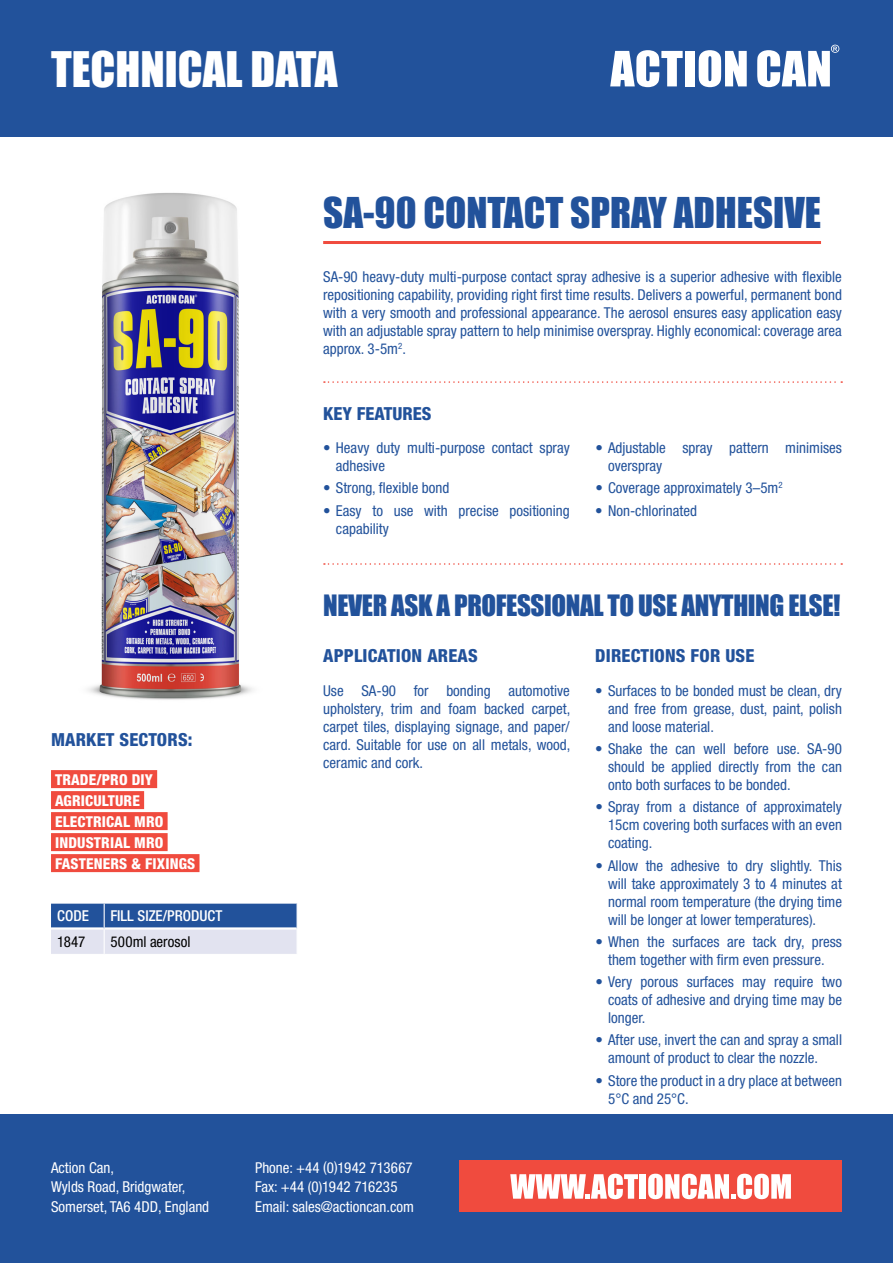
<style>
.page{position:relative;width:893px;height:1263px;background:#fff}
.page>*{position:absolute;margin:0;border:0;box-sizing:border-box;transform-origin:0 0}
.t1{font:45px "Impact";color:#fff}
.t2{font:39px "Impact";color:#22529b}
.t3{font:27px "Impact";letter-spacing:-.015em;color:#22529b}
.t4{font:800 condensed 18px "Helvetica Neue LT Std";letter-spacing:.01em;color:#22529b}
.t5{font:condensed 15px/18px "Helvetica Neue LT Std";color:#22529b;text-align:justify}
.t6{font:condensed 15px/19.5px "Helvetica Neue LT Std";color:#fff}
.t7{font:800 condensed 15px/21px "Helvetica Neue LT Std";letter-spacing:.01em;color:#fff}
.t8{font:500 condensed 15px "Helvetica Neue LT Std";color:#fff}
.t9{font:condensed 15px "Helvetica Neue LT Std";letter-spacing:.005em;color:#000}
</style>
<div class="page">
<div style="left:0;top:0;width:893px;height:136px;background:#22529b"></div>
<div style="left:0;top:1114px;width:893px;height:149px;background:#22529b"></div>
<div style="left:459px;top:1161px;width:383px;height:51px;background:#f04b3e"></div>
<svg style="left:510px;top:1174px;width:128px;height:25px"></svg>
<div style="left:639px;top:1174px;width:7px;height:25px;background:#fff"></div>
<svg style="left:648px;top:1174px;width:143px;height:25px"></svg>
<hr style="left:323px;top:241px;width:498px;height:3px;background:#f04b3e">
<svg style="left:610px;top:50px;width:73px;height:37px"></svg>
<div style="left:685px;top:51px;width:10px;height:35px;background:#fff"></div>
<svg style="left:699px;top:50px;width:48px;height:37px"></svg>
<svg style="left:757px;top:45px;width:82px;height:42px"></svg>
<svg style="left:324px;top:381px;width:518px;height:2px"></svg>
<svg style="left:324px;top:563px;width:518px;height:2px"></svg>
<img style="left:88px;top:193px;width:165px;height:507px">
<div style="left:51px;top:770px;width:106px;height:18px;background:#f04b3e"></div>
<div style="left:51px;top:791px;width:93px;height:18px;background:#f04b3e"></div>
<div style="left:51px;top:812px;width:117px;height:18px;background:#f04b3e"></div>
<div style="left:51px;top:833px;width:117px;height:18px;background:#f04b3e"></div>
<div style="left:51px;top:854px;width:148px;height:18px;background:#f04b3e"></div>
<svg style="left:51px;top:904px;width:246px;height:50px;background:#89a0c8"></svg>
<h1 class="t1" style="left:51px;top:34px;width:288px">TECHNICAL DATA</h1>
<h2 class="t2" style="left:323px;top:182px;width:389px">SA-90 CONTACT SPRAY ADHESI</h2>
<h2 class="t2" style="left:784px;top:182px;width:36px">VE</h2>
<p class="t5" style="left:323px;top:267px;width:520px">SA-90 heavy-duty multi-purpose contact spray adhesive is a superior adhesive with flexible repositioning capability, providing right first time results. Delivers a powerful, permanent bond with a very smooth and professional appearance. The aerosol ensures easy application easy with an adjustable spray pattern to help minimise overspray. Highly economical: coverage area approx. 3-5m<sup>2</sup>.</p>
<p class="t4" style="left:323px;top:403px;width:110px">KEY FEATURES</p>
<p class="t5" style="left:336px;top:439px;width:235px;text-indent:-13px">• Heavy duty multi-purpose contact spray adhesive</p>
<p class="t5" style="left:323px;top:479px;width:128px">• Strong, flexible bond</p>
<p class="t5" style="left:336px;top:501px;width:235px;text-indent:-13px">• Easy to use with precise positioning capability</p>
<p class="t5" style="left:608px;top:439px;width:235px;text-indent:-13px">• Adjustable spray pattern minimises overspray</p>
<p class="t5" style="left:595px;top:479px;width:189px">• Coverage approximately 3–5m<sup>2</sup></p>
<p class="t5" style="left:595px;top:501px;width:103px">• Non-chlorinated</p>
<h3 class="t3" style="left:323px;top:584px;width:197px">NEVER ASK APROFESSIONAL</h3>
<h3 class="t3" style="left:608px;top:584px;width:88px">TO USE ANYTHIN</h3>
<h3 class="t3" style="left:769px;top:584px;width:31px">G ELSE</h3>
<h3 class="t3" style="left:833px;top:584px;width:9px">!</h3>
<p class="t4" style="left:51px;top:728px;width:143px">MARKET SECTORS:</p>
<p class="t7" style="left:55px;top:769px;width:142px">TRADE/PRO DIY<br>AGRICULTURE<br>ELECTRICAL MRO<br>INDUSTRIAL MRO<br>FASTENERS &amp; FIXINGS</p>
<p class="t8" style="left:57px;top:907px;width:33px">CODE</p>
<p class="t8" style="left:110px;top:907px;width:113px">FILL SIZE/PRODUCT</p>
<p class="t9" style="left:57px;top:932px;width:30px">1847</p>
<p class="t9" style="left:110px;top:932px;width:82px">500ml aerosol</p>
<p class="t4" style="left:323px;top:645px;width:116px">APPLICATION AREAS</p>
<p class="t5" style="left:323px;top:681px;width:249px">Use SA-90 for bonding automotive upholstery, trim and foam backed carpet, carpet tiles, displaying signage, and paper/ card. Suitable for use on all metals, wood, ceramic and cork.</p>
<p class="t6" style="left:51px;top:1158px;width:160px">Action Can,<br>Wylds Road, Bridgwater,<br>Somerset, TA6 4DD, England</p>
<p class="t6" style="left:255px;top:1158px;width:160px">Phone: +44 (0)1942 713667<br>Fax: +44 (0)1942 716235<br>Email: sales@actioncan.com</p>
<p class="t4" style="left:595px;top:645px;width:26px">DIRECT</p>
<p class="t4" style="left:649px;top:645px;width:17px">IONS</p>
<p class="t4" style="left:691px;top:645px;width:45px">FOR USE</p>
<p class="t5" style="left:608px;top:681px;width:235px;text-indent:-13px">• Surfaces to be bonded must be clean, dry and free from grease, dust, paint, polish and loose material.</p>
<p class="t5" style="left:608px;top:740px;width:235px;text-indent:-13px">• Shake the can well before use. SA-90 should be applied directly from the can onto both surfaces to be bonded.</p>
<p class="t5" style="left:608px;top:798px;width:235px;text-indent:-13px">• Spray from a distance of approximately 15cm covering both surfaces with an even coating.</p>
<p class="t5" style="left:608px;top:856px;width:235px;text-indent:-13px">• Allow the adhesive to dry slightly. This will take approximately 3 to 4 minutes at normal room temperature (the drying time will be longer at lower temperatures).</p>
<p class="t5" style="left:595px;top:932px;width:248px;text-align:center">• When the surfaces are tack dry, press them together with firm even pressure.</p>
<p class="t5" style="left:608px;top:973px;width:235px;text-indent:-13px">• Very porous surfaces may require two coats of adhesive and drying time may be longer.</p>
<p class="t5" style="left:608px;top:1031px;width:235px;text-indent:-13px">• After use, invert the can and spray a small amount of product to clear the nozzle.</p>
<p class="t5" style="left:608px;top:1071px;width:235px;text-indent:-13px">• Store the product in a dry place at between<br>5°C and 25°C.</p>
</div>
